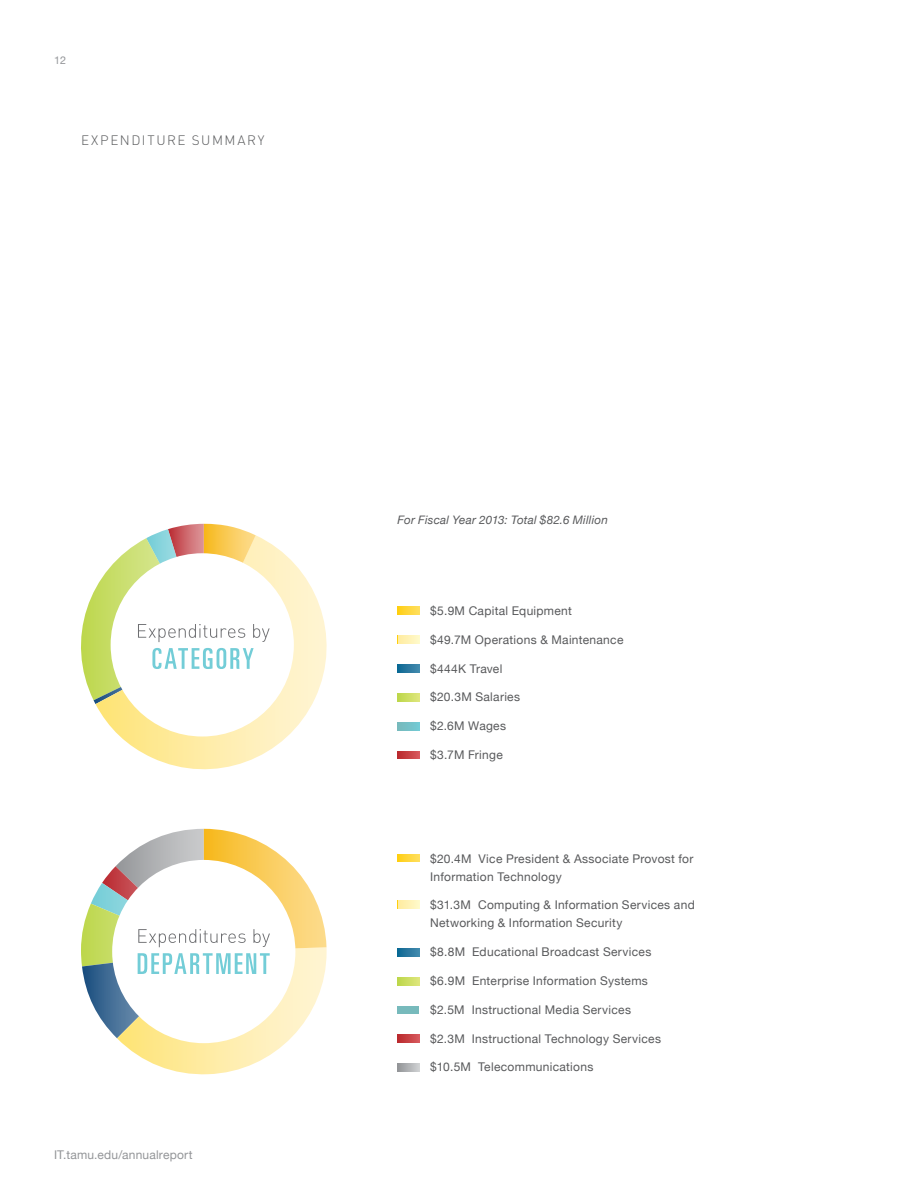
<style>
.page{position:relative;width:918px;height:1188px;background:#fff}
.page>*{position:absolute;margin:0;border:0;box-sizing:border-box;transform-origin:0 0}
.t1{font:300 13.5px "DIN";letter-spacing:.12em;color:#58595b}
.t2{font:12px/18px "Helvetica Neue";letter-spacing:.025em;color:#58595b}
.t3{font:12px "Helvetica Neue";letter-spacing:.015em;color:#939598}
.t4{font:italic 11.7px "Helvetica Neue";letter-spacing:.015em;color:#58595b}
.t5{font:10.8px "Helvetica Neue";color:#939598}
</style>
<div class="page">
<svg style="left:81px;top:829px;width:246px;height:246px"></svg>
<svg style="left:96px;top:543px;width:231px;height:227px"></svg>
<div style="left:111px;top:553px;width:183px;height:184px;background:#fff;border-radius:50%"></div>
<svg style="left:81px;top:524px;width:189px;height:180px"></svg>
<svg style="left:397px;top:607px;width:22px;height:7px"></svg>
<svg style="left:397px;top:635px;width:22px;height:8px"></svg>
<svg style="left:397px;top:664px;width:22px;height:8px"></svg>
<svg style="left:397px;top:693px;width:22px;height:8px"></svg>
<div style="left:397px;top:722px;width:22px;height:8px;background:#75c0c7"></div>
<svg style="left:397px;top:751px;width:22px;height:8px"></svg>
<svg style="left:397px;top:854px;width:22px;height:8px"></svg>
<svg style="left:397px;top:901px;width:22px;height:7px"></svg>
<div style="left:397px;top:1006px;width:22px;height:8px;background:#77babc"></div>
<svg style="left:397px;top:1063px;width:22px;height:8px"></svg>
<svg style="left:397px;top:977px;width:22px;height:8px"></svg>
<svg style="left:397px;top:948px;width:22px;height:8px"></svg>
<svg style="left:397px;top:1035px;width:22px;height:8px"></svg>
<p class="t5" style="left:54px;top:54px;width:14px">12</p>
<p class="t1" style="left:81px;top:132px;width:185px">EXPENDITURE SUMMARY</p>
<p class="t3" style="left:54px;top:1148px;width:140px">IT.tamu.edu/annualreport</p>
<p class="t4" style="left:397px;top:513px;width:212px">For Fiscal Year 2013: Total $82.6 Million</p>
<p class="t2" style="left:430px;top:602px;width:143px">$5.9M Capital Equipment</p>
<p class="t2" style="left:430px;top:630px;width:195px">$49.7M Operations &amp; Maintenance</p>
<p class="t2" style="left:430px;top:659px;width:74px">$444K Travel</p>
<p class="t2" style="left:430px;top:688px;width:91px">$20.3M Salaries</p>
<p class="t2" style="left:430px;top:717px;width:77px">$2.6M Wages</p>
<p class="t2" style="left:430px;top:746px;width:74px">$3.7M Fringe</p>
<p class="t2" style="left:430px;top:849px;width:265px">$20.4M Vice President &amp; Associate Provost for<br>Information Technology</p>
<p class="t2" style="left:430px;top:896px;width:266px">$31.3M Computing &amp; Information Services and<br>Networking &amp; Information Security</p>
<p class="t2" style="left:430px;top:943px;width:223px">$8.8M Educational Broadcast Services</p>
<p class="t2" style="left:430px;top:971px;width:219px">$6.9M Enterprise Information Systems</p>
<p class="t2" style="left:430px;top:1000px;width:202px">$2.5M Instructional Media Services</p>
<p class="t2" style="left:430px;top:1029px;width:232px">$2.3M Instructional Technology Services</p>
<p class="t2" style="left:430px;top:1058px;width:165px">$10.5M Telecommunications</p>
</div>
